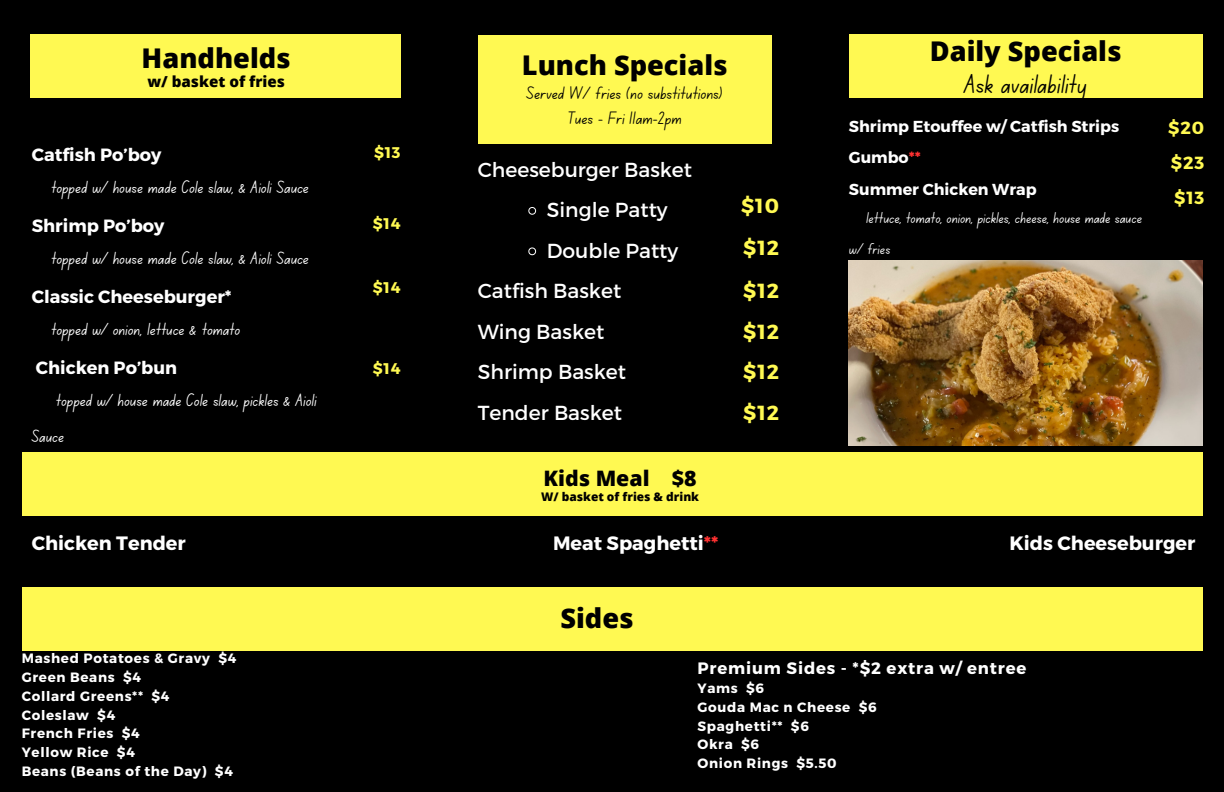
<style>
.page{position:relative;width:1224px;height:792px;background:#000}
.page>*{position:absolute;margin:0;border:0;box-sizing:border-box;transform-origin:0 0}
.t1{font:27.2px/31.5px "Canva School Font";color:#000;text-align:center}
.t2{font:800 27.2px "Open Sans";color:#000}
.t3{font:800 21.3px "Open Sans";color:#000}
.t4{font:700 20.4px/42.9px "Montserrat";letter-spacing:.05em;color:#fff952;text-align:justify}
.t5{font:20.3px/40.5px "Montserrat";color:#fff}
.t6{font:700 19.3px "Montserrat";color:#fff}
.t7{font:18.2px/24.8px "Canva School Font";color:#000;text-align:center}
.t8{font:17.7px/32px "Canva School Font";color:#fff}
.t9{font:700 17.6px/35.2px "Montserrat";color:#fff952;text-align:justify}
.t10{font:700 16.5px "Montserrat";letter-spacing:.05em;color:#fff}
.t11{font:15.9px/31.5px "Canva School Font";color:#fff}
.t12{font:700 15.9px "Montserrat";color:#fff}
.t13{font:700 15.5px "Montserrat";letter-spacing:.05em;color:#fff952}
.t14{font:800 15.2px "Open Sans";color:#000}
.t15{font:700 13.5px/18.8px "Montserrat";letter-spacing:.05em;color:#fff}
.t16{font:800 11.9px "Open Sans";color:#000}
.s1{font-family:"Montserrat";font-weight:700}
.s2{font-family:"Open Sans";font-weight:800}
.s3{color:#ff3131}
</style>
<div class="page">
<div style="left:22px;top:587px;width:1180px;height:63px;background:#fff952"></div>
<div style="left:30px;top:35px;width:371px;height:63px;background:#fff952"></div>
<div style="left:22px;top:453px;width:1180px;height:63px;background:#fff952"></div>
<div style="left:478px;top:35px;width:294px;height:108px;background:#fff952"></div>
<svg style="left:528px;top:207px;width:8px;height:8px"></svg>
<svg style="left:528px;top:247px;width:8px;height:9px"></svg>
<div style="left:849px;top:35px;width:353px;height:63px;background:#fff952"></div>
<img style="left:849px;top:261px;width:353px;height:184px">
<h6 class="t2" style="left:142px;top:39px;width:151px">Handhelds</h6>
<p class="t14" style="left:147px;top:71px;width:139px">w/ basket of fries</p>
<p class="t8" style="left:51px;top:141px;width:259px;text-indent:-19px"><span class="s1">Catfish Po’boy<br></span>topped w/ house made Cole slaw, &amp; Aioli Sauce</p>
<p class="t8" style="left:51px;top:212px;width:259px;text-indent:-19px"><span class="s1">Shrimp Po’boy<br></span>topped w/ house made Cole slaw, &amp; Aioli Sauce</p>
<p class="t8" style="left:51px;top:284px;width:191px;text-indent:-19px"><span class="s1">Classic Cheeseburger* </span>topped w/ onion, lettuce &amp; tomato</p>
<p class="t8" style="left:56px;top:355px;width:262px;text-indent:-20px"><span class="s1">Chicken Po’bun<br></span>topped w/ house made Cole slaw, pickles &amp; Aioli</p>
<p class="t8" style="left:32px;top:422px;width:34px">Sauce</p>
<p class="t13" style="left:374px;top:142px;width:28px">$13</p>
<p class="t13" style="left:373px;top:213px;width:29px">$14</p>
<h4 class="t13" style="left:373px;top:277px;width:29px">$14</h4>
<p class="t13" style="left:373px;top:358px;width:29px">$14</p>
<p class="t2" style="left:522px;top:46px;width:207px">Lunch Specials</p>
<p class="t7" style="left:527px;top:83px;width:198px">Served W/ fries (no substitutions)<br>Tues - Fri 11am-2pm</p>
<p class="t5" style="left:478px;top:148px;width:216px">Cheeseburger Basket</p>
<h3 class="t5" style="left:547px;top:189px;width:122px">Single Patty</h3>
<h1 class="t5" style="left:547px;top:229px;width:133px">Double Patty</h1>
<p class="t5" style="left:478px;top:270px;width:150px">Catfish Basket<br>Wing Basket<br>Shrimp Basket<br>Tender Basket</p>
<p class="t4" style="left:741px;top:183px;width:39px">$10 $12 $12</p>
<p class="t4" style="left:743px;top:310px;width:37px;line-height:40.4px">$12 $12 $12</p>
<p class="t3" style="left:544px;top:463px;width:155px">Kids Meal $8</p>
<h4 class="t16" style="left:541px;top:488px;width:160px">W/ basket of fries &amp; drink</h4>
<p class="t1" style="left:930px;top:40px;width:193px"><span class="s2">Daily Specials<br></span>Ask availability</p>
<p class="t12" style="left:849px;top:116px;width:272px">Shrimp Etouffee w/ Catfish Strips</p>
<p class="t12" style="left:849px;top:147px;width:73px">Gumbo<span class="s3">**</span></p>
<p class="t12" style="left:849px;top:179px;width:189px">Summer Chicken Wrap</p>
<p class="t11" style="left:849px;top:204px;width:295px;text-indent:17px">lettuce, tomato, onion, pickles, cheese, house made sauce w/ fries</p>
<h5 class="t9" style="left:1168px;top:109px;width:37px">$20 $23 $13</h5>
<h3 class="t6" style="left:32px;top:531px;width:156px">Chicken Tender</h3>
<h3 class="t6" style="left:553px;top:531px;width:167px">Meat Spaghetti<span class="s3">**</span></h3>
<h3 class="t6" style="left:1010px;top:531px;width:187px">Kids Cheeseburger</h3>
<p class="t15" style="left:22px;top:648px;width:216px">Mashed Potatoes &amp; Gravy $4</p>
<h6 class="t15" style="left:22px;top:667px;width:121px">Green Beans $4</h6>
<h2 class="t15" style="left:22px;top:686px;width:149px">Collard Greens** $4</h2>
<p class="t15" style="left:22px;top:705px;width:95px">Coleslaw $4</p>
<p class="t15" style="left:22px;top:723px;width:120px">French Fries $4</p>
<p class="t15" style="left:22px;top:742px;width:115px">Yellow Rice $4</p>
<p class="t15" style="left:22px;top:761px;width:213px">Beans (Beans of the Day) $4</p>
<p class="t2" style="left:560px;top:599px;width:75px">Sides</p>
<h5 class="t10" style="left:698px;top:657px;width:330px">Premium Sides - *$2 extra w/ entree</h5>
<h5 class="t15" style="left:698px;top:678px;width:181px">Yams $6<br>Gouda Mac n Cheese $6<br>Spaghetti** $6<br>Okra $6<br>Onion Rings $5.50</h5>
</div>
